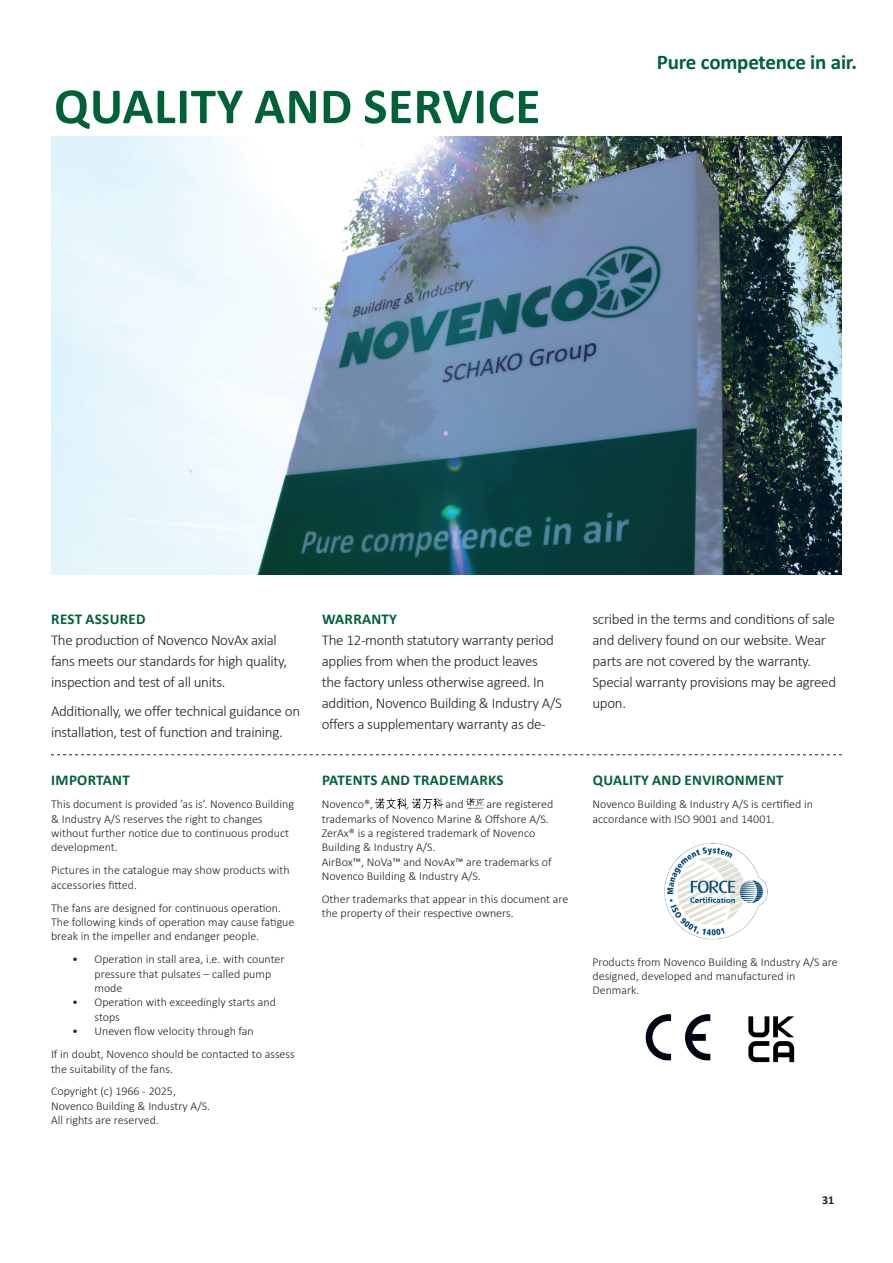
<style>
.page{position:relative;width:893px;height:1263px;background:#fff}
.page>*{position:absolute;margin:0;border:0;box-sizing:border-box;transform-origin:0 0}
.t1{font:700 51px "Calibri";letter-spacing:.015em;color:#006137}
.t2{font:700 21px "Calibri";letter-spacing:-.01em;color:#006137}
.t3{font:300 15px/21px "Calibri";letter-spacing:-.02em;color:#231f20}
.t4{font:700 15px "Calibri";letter-spacing:.02em;color:#006137}
.t5{font:300 12px/14.4px "Calibri";color:#231f20}
.t6{font:700 12px "Calibri";color:#231f20}
</style>
<div class="page">
<img style="left:51px;top:136px;width:791px;height:438px">
<svg style="left:51px;top:754px;width:791px;height:1px"></svg>
<img style="left:376px;top:798px;width:31px;height:10px">
<img style="left:412px;top:798px;width:31px;height:10px">
<img style="left:466px;top:798px;width:18px;height:10px">
<img style="left:664px;top:843px;width:103px;height:97px">
<img style="left:645px;top:1014px;width:66px;height:47px">
<svg style="left:748px;top:1016px;width:46px;height:46px"></svg>
<h1 class="t1" style="left:54px;top:70px;width:488px">QUALITY AND SERVICE</h1>
<h2 class="t2" style="left:657px;top:47px;width:202px">Pure competence in air.</h2>
<p class="t4" style="left:51px;top:608px;width:96px">REST ASSURED</p>
<p class="t3" style="left:51px;top:629px;width:237px">The production of Novenco NovAx axial fans meets our standards for high quality, inspection and test of all units.</p>
<p class="t3" style="left:51px;top:700px;width:251px">Additionally, we offer technical guidance on installation, test of function and training.</p>
<p class="t4" style="left:51px;top:770px;width:80px">IMPORTANT</p>
<p class="t5" style="left:51px;top:797px;width:244px">This document is provided ’as is’. Novenco Building &amp; Industry A/S reserves the right to changes without further notice due to continuous product development.</p>
<p class="t5" style="left:51px;top:863px;width:240px">Pictures in the catalogue may show products with accessories fitted.</p>
<p class="t5" style="left:51px;top:900px;width:245px">The fans are designed for continuous operation.<br>The following kinds of operation may cause fatigue break in the impeller and endanger people.</p>
<p class="t5" style="left:95px;top:952px;width:192px;text-indent:-22px">• Operation in stall area, i.e. with counter pressure that pulsates – called pump mode</p>
<p class="t5" style="left:95px;top:995px;width:183px;text-indent:-22px">• Operation with exceedingly starts and stops</p>
<p class="t5" style="left:51px;top:1020px;width:245px;line-height:23px;text-indent:21px">• Uneven flow velocity through fan<br>If in doubt, Novenco should be contacted to assess</p>
<p class="t5" style="left:51px;top:1057px;width:126px;line-height:23px">the suitability of the fans.<br>Copyright (c) 1966 - 2025,</p>
<p class="t5" style="left:51px;top:1098px;width:161px">Novenco Building &amp; Industry A/S.<br>All rights are reserved.</p>
<p class="t4" style="left:322px;top:608px;width:77px">WARRANTY</p>
<p class="t3" style="left:322px;top:629px;width:242px">The 12-month statutory warranty period applies from when the product leaves<br>the factory unless otherwise agreed. In addition, Novenco Building &amp; Industry A/S offers a supplementary warranty as de-</p>
<p class="t4" style="left:322px;top:770px;width:183px">PATENTS AND TRADEMARKS</p>
<p class="t5" style="left:322px;top:797px;width:53px">Novenco®,</p>
<p class="t5" style="left:407px;top:797px;width:4px">,</p>
<p class="t5" style="left:322px;top:797px;width:233px;text-indent:165px">are registered trademarks of Novenco Marine &amp; Offshore A/S.<br>ZerAx® is a registered trademark of Novenco Building &amp; Industry A/S.<br>AirBox™, NoVa™ and NovAx™ are trademarks of Novenco Building &amp; Industry A/S.</p>
<p class="t5" style="left:322px;top:892px;width:248px">Other trademarks that appear in this document are the property of their respective owners.</p>
<p class="t5" style="left:446px;top:797px;width:20px">and</p>
<p class="t3" style="left:592px;top:608px;width:245px">scribed in the terms and conditions of sale and delivery found on our website. Wear parts are not covered by the warranty.<br>Special warranty provisions may be agreed upon.</p>
<p class="t4" style="left:593px;top:770px;width:192px">QUALITY AND ENVIRONMENT</p>
<p class="t5" style="left:592px;top:797px;width:222px">Novenco Building &amp; Industry A/S is certified in accordance with ISO 9001 and 14001.</p>
<p class="t5" style="left:592px;top:954px;width:247px">Products from Novenco Building &amp; Industry A/S are designed, developed and manufactured in<br>Denmark.</p>
<p class="t6" style="left:822px;top:1191px;width:13px">31</p>
</div>
